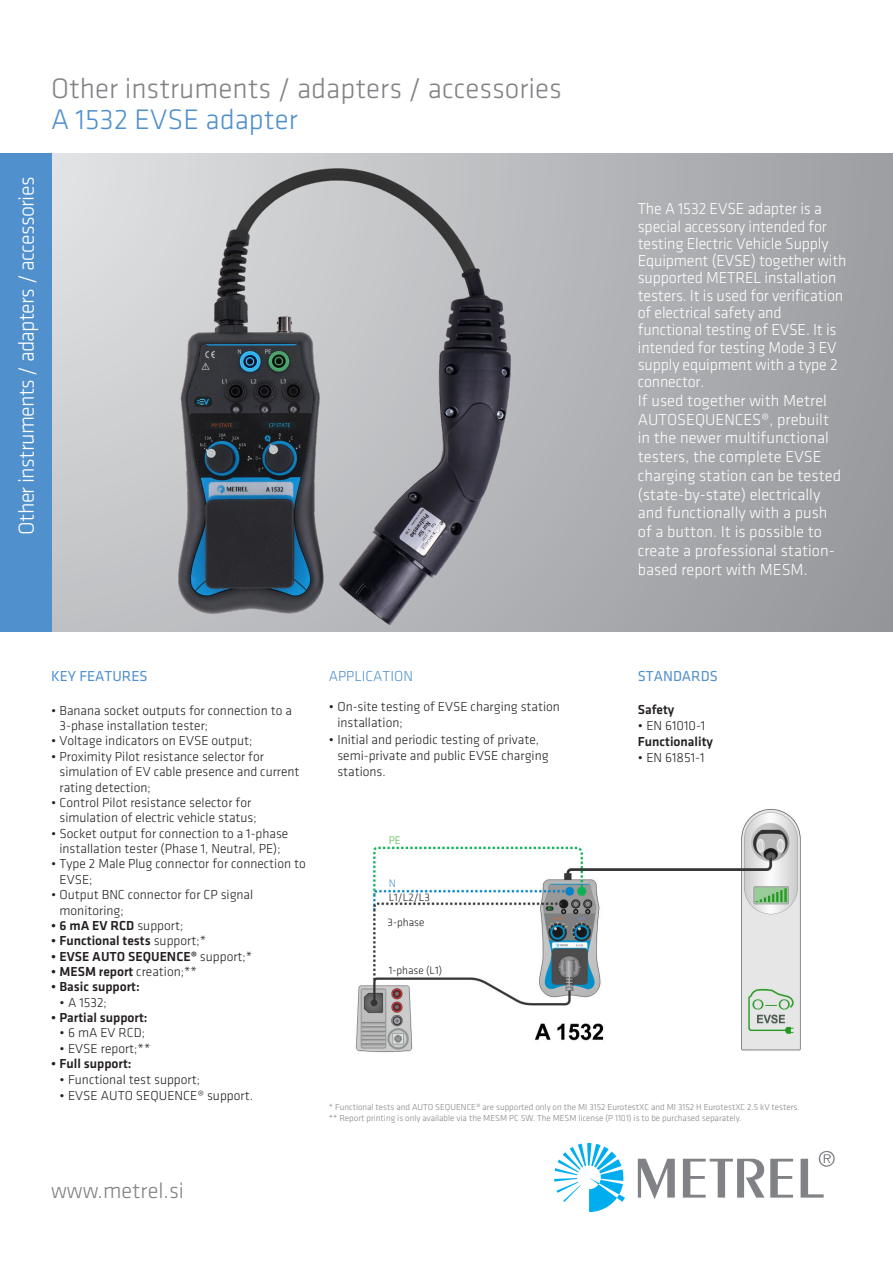
<style>
.page{position:relative;width:893px;height:1263px;background:#fff}
.page>*{position:absolute;margin:0;border:0;box-sizing:border-box;transform-origin:0 0}
.naslov{font:300 29.25px "Klavika";color:#808285}
.naslov-2{font:300 29.25px "Klavika";color:#5090cc}
.naslov-3{font:300 22.5px "Klavika";letter-spacing:-.03em;color:#fff}
.t1{font:300 22.5px "Klavika";color:#808285}
.podnaslov{font:300 16.5px/17.2px "Klavika";letter-spacing:-.01em;color:#fff}
.t2{font:15px "Klavika";color:#5090cc}
.Bulet_FUNCTIONS{font:300 15px "Klavika";color:#5090cc}
.t3{font:300 13.5px/15.3px "Klavika";color:#231f20}
.t4{font:500 13.5px "Klavika";color:#231f20}
.Bulet_FUNCTIONS-2{font:300 11.25px "Klavika";color:#231f20}
.Bulet_FUNCTIONS-3{font:300 11.25px "Klavika";color:#51b948}
.Bulet_FUNCTIONS-4{font:300 11.25px "Klavika";color:#5090cc}
.Bulet_FUNCTIONS-5{font:300 9px "Klavika";color:#808285}
.s1{font-weight:300}
</style>
<div class="page">
<svg style="left:51px;top:153px;width:842px;height:478px;background:#b0b2b5"></svg>
<svg style="left:554px;top:1143px;width:71px;height:69px"></svg>
<svg style="left:638px;top:1150px;width:197px;height:49px"></svg>
<div style="left:0;top:153px;width:51px;height:478px;background:#5090cc"></div>
<img style="left:163px;top:153px;width:363px;height:478px">
<img style="left:355px;top:809px;width:446px;height:244px">
<p class="naslov" style="left:51px;top:72px;width:512px">Other instruments / adapters / accessories</p>
<p class="naslov-2" style="left:51px;top:104px;width:248px">A 1532 EVSE adapter</p>
<p class="naslov-3" style="left:14px;top:535px;width:359px;rotate:-90deg">Other instruments / adapters / accessories</p>
<p class="podnaslov" style="left:638px;top:201px;width:210px">The A 1532 EVSE adapter is a special accessory intended for testing Electric Vehicle Supply<br>Equipment (EVSE) together with supported METREL installation testers. It is used for verification of electrical safety and functional testing of EVSE. It is intended for testing Mode 3 EV supply equipment with a type 2 connector.</p>
<p class="podnaslov" style="left:638px;top:391px;width:205px;line-height:18.8px">If used together with Metrel<br>AUTOSEQUENCES®, prebuilt in the newer multifunctional testers, the complete EVSE charging station can be tested (state-by-state) electrically and functionally with a push of a button. It is possible to create a professional station&shy;based report with MESM.</p>
<p class="t2" style="left:51px;top:668px;width:98px">KEY FEATURES</p>
<p class="t3" style="left:60px;top:703px;width:234px;text-indent:-9px">• Banana socket outputs for connection to a<br>3-phase installation tester;</p>
<p class="t3" style="left:51px;top:733px;width:203px">• Voltage indicators on EVSE output;</p>
<p class="t3" style="left:60px;top:749px;width:242px;text-indent:-9px">• Proximity Pilot resistance selector for simulation of EV cable presence and current rating detection;</p>
<p class="t3" style="left:60px;top:795px;width:199px;text-indent:-9px">• Control Pilot resistance selector for simulation of electric vehicle status;</p>
<p class="t3" style="left:51px;top:826px;width:239px;text-align:center">• Socket output for connection to a 1-phase installation tester (Phase 1, Neutral, PE);</p>
<p class="t3" style="left:60px;top:856px;width:248px;text-indent:-9px">• Type 2 Male Plug connector for connection to<br>EVSE;</p>
<p class="t3" style="left:60px;top:887px;width:195px;text-indent:-9px">• Output BNC connector for CP signal monitoring;</p>
<p class="t4" style="left:51px;top:918px;width:134px">• 6 mA EV RCD <span class="s1">support;</span></p>
<p class="t4" style="left:51px;top:933px;width:157px">• Functional tests <span class="s1">support;*</span></p>
<p class="t4" style="left:51px;top:949px;width:203px">• EVSE AUTO SEQUENCE® <span class="s1">support;*</span></p>
<p class="t4" style="left:51px;top:964px;width:147px">• MESM report <span class="s1">creation;**</span></p>
<p class="t4" style="left:51px;top:979px;width:90px">• Basic support:</p>
<p class="t3" style="left:60px;top:995px;width:49px">• A 1532;</p>
<p class="t4" style="left:51px;top:1010px;width:98px">• Partial support:</p>
<p class="t3" style="left:60px;top:1025px;width:87px">• 6 mA EV RCD;</p>
<p class="t3" style="left:60px;top:1041px;width:92px">• EVSE report;**</p>
<p class="t4" style="left:51px;top:1056px;width:82px">• Full support:</p>
<p class="t3" style="left:60px;top:1072px;width:142px">• Functional test support;</p>
<p class="t3" style="left:60px;top:1088px;width:195px">• EVSE AUTO SEQUENCE® support.</p>
<p class="t1" style="left:51px;top:1178px;width:134px">www.metrel.si</p>
<p class="Bulet_FUNCTIONS" style="left:329px;top:668px;width:86px">APPLICATION</p>
<p class="t3" style="left:337px;top:699px;width:224px;line-height:16.2px;text-indent:-9px">• On-site testing of EVSE charging station installation;</p>
<p class="t3" style="left:337px;top:731px;width:213px;line-height:16.2px;text-indent:-9px">• Initial and periodic testing of private, semi-private and public EVSE charging stations.</p>
<p class="Bulet_FUNCTIONS-3" style="left:389px;top:835px;width:14px">PE</p>
<p class="Bulet_FUNCTIONS-4" style="left:389px;top:877px;width:9px">N</p>
<p class="Bulet_FUNCTIONS-2" style="left:389px;top:891px;width:43px">L1/L2/L3</p>
<p class="Bulet_FUNCTIONS-2" style="left:388px;top:916px;width:38px">3-phase</p>
<p class="Bulet_FUNCTIONS-2" style="left:389px;top:964px;width:55px">1-phase (L1)</p>
<p class="t2" style="left:638px;top:668px;width:82px">STANDARDS</p>
<p class="t4" style="left:638px;top:702px;width:38px">Safety</p>
<p class="t3" style="left:638px;top:718px;width:69px">• EN 61010-1</p>
<p class="t4" style="left:638px;top:734px;width:77px">Functionality</p>
<p class="t3" style="left:638px;top:750px;width:68px">• EN 61851-1</p>
<p class="Bulet_FUNCTIONS-5" style="left:329px;top:1102px;width:472px">* Functional tests and AUTO SEQUENCE® are supported only on the MI 3152 EurotestXC and MI 3152 H EurotestXC 2.5 kV testers.</p>
<p class="Bulet_FUNCTIONS-5" style="left:329px;top:1113px;width:414px">** Report printing is only available via the MESM PC SW. The MESM license (P 1101) is to be purchased separately.</p>
</div>
